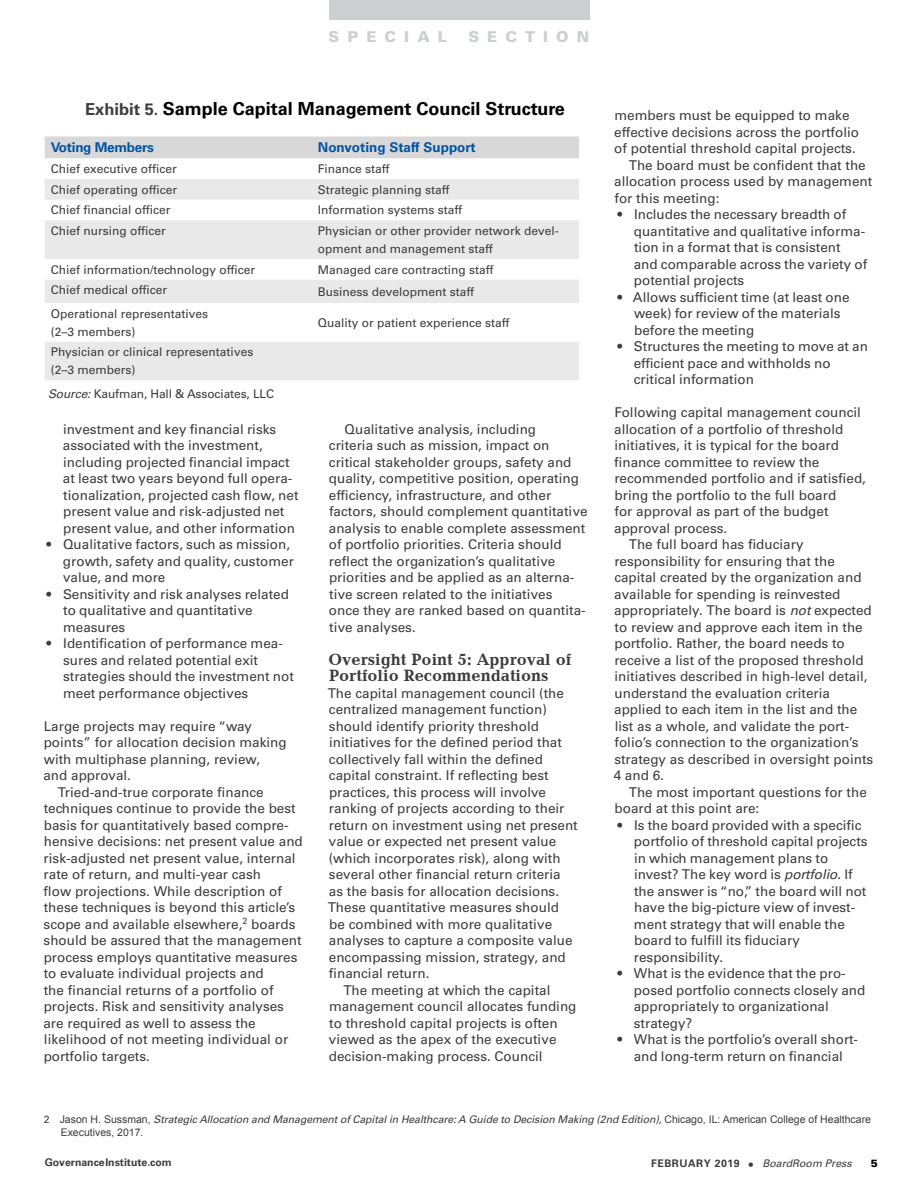
<style>
.page{position:relative;width:918px;height:1188px;background:#fff}
.page>*{position:absolute;margin:0;border:0;box-sizing:border-box;transform-origin:0 0}
.Exhibit_title{font:700 18px "Univers LT Std";color:#000}
.t1{font:700 16.5px/16.5px "Candida LT";color:#3b3c3e}
.t2{font:900 15px "Univers LT Std";letter-spacing:.54em;color:#ccd0d1}
.body{font:13.5px/16.5px "Univers LT Std";color:#3b3c3e}
.body-no-indent{font:13.5px/16.5px "Univers LT Std";color:#3b3c3e}
.body-after-bulleted{font:13.5px/16.5px "Univers LT Std";color:#3b3c3e}
.t3{font:700 13.5px "Univers LT Std";color:#0054a4}
.t4{font:700 13.5px "Univers LT Std";letter-spacing:-.02em;color:#0054a4}
.body-no-indent-2{font:12px/18px "Univers LT Std";color:#3b3c3e}
.Footnote{font:italic 10.5px/13.5px "Univers LT Std";letter-spacing:-.01em;color:#3b3c3e}
.t5{font:700 10.5px "Univers LT Std";color:#3b3c3e}
.t6{font:900 10.5px "Univers LT Std";color:#000}
.s1{font-size:16.5px;color:#3b3c3e}
.s2{font-style:italic}
.s3{font-style:normal}
.s4{font-family:"Arial";font-style:normal}
.s5{font-weight:700;font-style:normal}
.s6{font-style:normal;font-size:12px}
</style>
<div class="page">
<div style="left:329px;top:0;width:260px;height:19px;background:#ccd0d1"></div>
<div style="left:45px;top:136px;width:534px;height:22px;background:#d8d8d8"></div>
<svg style="left:45px;top:179px;width:534px;height:201px;fill:#e9e9ea"></svg>
<p class="t2" style="left:329px;top:27px;width:120px">SPECIAL</p>
<p class="t2" style="left:468px;top:27px;width:123px">SECTION</p>
<p class="Exhibit_title" style="left:85px;top:99px;width:481px"><span class="s1">Exhibit 5.</span> Sample Capital Management Council Structure</p>
<p class="t4" style="left:51px;top:140px;width:105px">Voting Members</p>
<p class="t3" style="left:318px;top:140px;width:159px">Nonvoting Staff Support</p>
<p class="body-no-indent-2" style="left:51px;top:160px;width:127px">Chief executive officer</p>
<p class="body-no-indent-2" style="left:318px;top:160px;width:73px">Finance staff</p>
<p class="body-no-indent-2" style="left:51px;top:180px;width:128px">Chief operating officer</p>
<p class="body-no-indent-2" style="left:318px;top:180px;width:133px">Strategic planning staff</p>
<p class="body-no-indent-2" style="left:51px;top:201px;width:121px">Chief financial officer</p>
<p class="body-no-indent-2" style="left:318px;top:201px;width:146px">Information systems staff</p>
<p class="body-no-indent-2" style="left:51px;top:222px;width:117px">Chief nursing officer</p>
<p class="body-no-indent-2" style="left:318px;top:222px;width:242px">Physician or other provider network devel&shy;opment and management staff</p>
<p class="body-no-indent-2" style="left:51px;top:261px;width:206px">Chief information/technology officer</p>
<p class="body-no-indent-2" style="left:318px;top:261px;width:177px">Managed care contracting staff</p>
<p class="body-no-indent-2" style="left:51px;top:281px;width:118px">Chief medical officer</p>
<p class="body-no-indent-2" style="left:318px;top:283px;width:158px">Business development staff</p>
<p class="body-no-indent-2" style="left:51px;top:305px;width:159px">Operational representatives (2–3 members)</p>
<p class="body-no-indent-2" style="left:318px;top:314px;width:193px">Quality or patient experience staff</p>
<p class="body-no-indent-2" style="left:51px;top:343px;width:204px">Physician or clinical representatives (2–3 members)</p>
<p class="body-no-indent-2" style="left:48px;top:385px;width:227px"><span class="s2">Source:</span> Kaufman, Hall &amp; Associates, LLC</p>
<p class="body-no-indent" style="left:63px;top:421px;width:237px">investment and key financial risks associated with the investment, including projected financial impact at least two years beyond full opera&shy;tionalization, projected cash flow, net present value and risk-adjusted net present value, and other information</p>
<p class="body-no-indent" style="left:63px;top:536px;width:233px;text-indent:-16px">• Qualitative factors, such as mission, growth, safety and quality, customer value, and more</p>
<p class="body-no-indent" style="left:63px;top:586px;width:227px;text-indent:-17px">• Sensitivity and risk analyses related to qualitative and quantitative measures</p>
<p class="body-no-indent" style="left:63px;top:635px;width:232px;text-indent:-16px">• Identification of performance mea&shy;sures and related potential exit strategies should the investment not meet performance objectives</p>
<p class="body-after-bulleted" style="left:43px;top:718px;width:245px">Large projects may require “way points” for allocation decision making with multiphase planning, review, and approval.</p>
<p class="body" style="left:43px;top:784px;width:261px;text-indent:15px">Tried-and-true corporate finance techniques continue to provide the best basis for quantitatively based compre&shy;hensive decisions: net present value and risk-adjusted net present value, internal rate of return, and multi-year cash<br>flow projections. While description of these techniques is beyond this article’s scope and available elsewhere,<sup>2</sup> boards should be assured that the management process employs quantitative measures to evaluate individual projects and<br>the financial returns of a portfolio of projects. Risk and sensitivity analyses are required as well to assess the likelihood of not meeting individual or portfolio targets.</p>
<p class="body" style="left:329px;top:421px;width:260px;text-indent:16px">Qualitative analysis, including<br>criteria such as mission, impact on critical stakeholder groups, safety and quality, competitive position, operating efficiency, infrastructure, and other factors, should complement quantitative analysis to enable complete assessment of portfolio priorities. Criteria should reflect the organization’s qualitative priorities and be applied as an alterna&shy;tive screen related to the initiatives<br>once they are ranked based on quantita&shy;tive analyses.</p>
<h2 class="t1" style="left:329px;top:651px;width:244px">Oversight Point 5: Approval of<br>Portfolio Recommendations</h2>
<p class="body-no-indent" style="left:328px;top:685px;width:252px">The capital management council (the centralized management function) should identify priority threshold initiatives for the defined period that collectively fall within the defined capital constraint. If reflecting best practices, this process will involve ranking of projects according to their return on investment using net present value or expected net present value (which incorporates risk), along with several other financial return criteria<br>as the basis for allocation decisions.<br>These quantitative measures should be combined with more qualitative analyses to capture a composite value encompassing mission, strategy, and financial return.</p>
<p class="body" style="left:329px;top:982px;width:249px;text-indent:15px">The meeting at which the capital management council allocates funding to threshold capital projects is often viewed as the apex of the executive decision-making process. Council</p>
<p class="body" style="left:614px;top:107px;width:246px">members must be equipped to make effective decisions across the portfolio of potential threshold capital projects.</p>
<p class="body" style="left:614px;top:157px;width:260px;text-indent:15px">The board must be confident that the allocation process used by management for this meeting:</p>
<p class="body-no-indent" style="left:634px;top:206px;width:235px;text-indent:-16px">• Includes the necessary breadth of quantitative and qualitative informa&shy;tion in a format that is consistent and comparable across the variety of potential projects</p>
<p class="body-no-indent" style="left:634px;top:289px;width:217px;text-indent:-17px">• Allows sufficient time (at least one week) for review of the materials before the meeting</p>
<p class="body-no-indent" style="left:634px;top:338px;width:236px;text-indent:-16px">• Structures the meeting to move at an efficient pace and withholds no critical information</p>
<p class="body-after-bulleted" style="left:614px;top:404px;width:253px">Following capital management council allocation of a portfolio of threshold initiatives, it is typical for the board finance committee to review the recommended portfolio and if satisfied, bring the portfolio to the full board<br>for approval as part of the budget approval process.</p>
<p class="body" style="left:614px;top:536px;width:261px;text-indent:15px">The full board has fiduciary responsibility for ensuring that the capital created by the organization and available for spending is reinvested appropriately. The board is <span class="s2">not</span> expected to review and approve each item in the portfolio. Rather, the board needs to receive a list of the proposed threshold initiatives described in high-level detail, understand the evaluation criteria applied to each item in the list and the list as a whole, and validate the port&shy;folio’s connection to the organization’s strategy as described in oversight points 4 and 6.</p>
<p class="body" style="left:615px;top:784px;width:254px;text-indent:14px">The most important questions for the board at this point are:</p>
<p class="body-no-indent" style="left:634px;top:817px;width:235px;text-indent:-16px">• Is the board provided with a specific portfolio of threshold capital projects in which management plans to invest? The key word is <span class="s2">portfolio</span>. If the answer is “no,” the board will not have the big-picture view of invest&shy;ment strategy that will enable the board to fulfill its fiduciary responsibility.</p>
<p class="body-no-indent" style="left:634px;top:965px;width:233px;text-indent:-16px">• What is the evidence that the pro&shy;posed portfolio connects closely and appropriately to organizational strategy?</p>
<p class="body-no-indent" style="left:617px;top:1031px;width:242px;text-align:center">• What is the portfolio’s overall short&shy;and long-term return on financial</p>
<p class="Footnote" style="left:61px;top:1112px;width:812px;text-indent:-17px"><span class="s3">2</span> <span class="s4">Jason H. Sussman,</span> Strategic Allocation and Management of Capital in Healthcare: A Guide to Decision Making (2nd Edition), <span class="s4">Chicago, IL: American College of Healthcare<br>Executives, 2017.</span></p>
<p class="t5" style="left:45px;top:1157px;width:129px">GovernanceInstitute.com</p>
<p class="Footnote" style="left:651px;top:1157px;width:202px"><span class="s5">FEBRUARY 2019</span> <span class="s6">•</span> BoardRoom Press</p>
<p class="t6" style="left:871px;top:1157px;width:9px">5</p>
</div>
